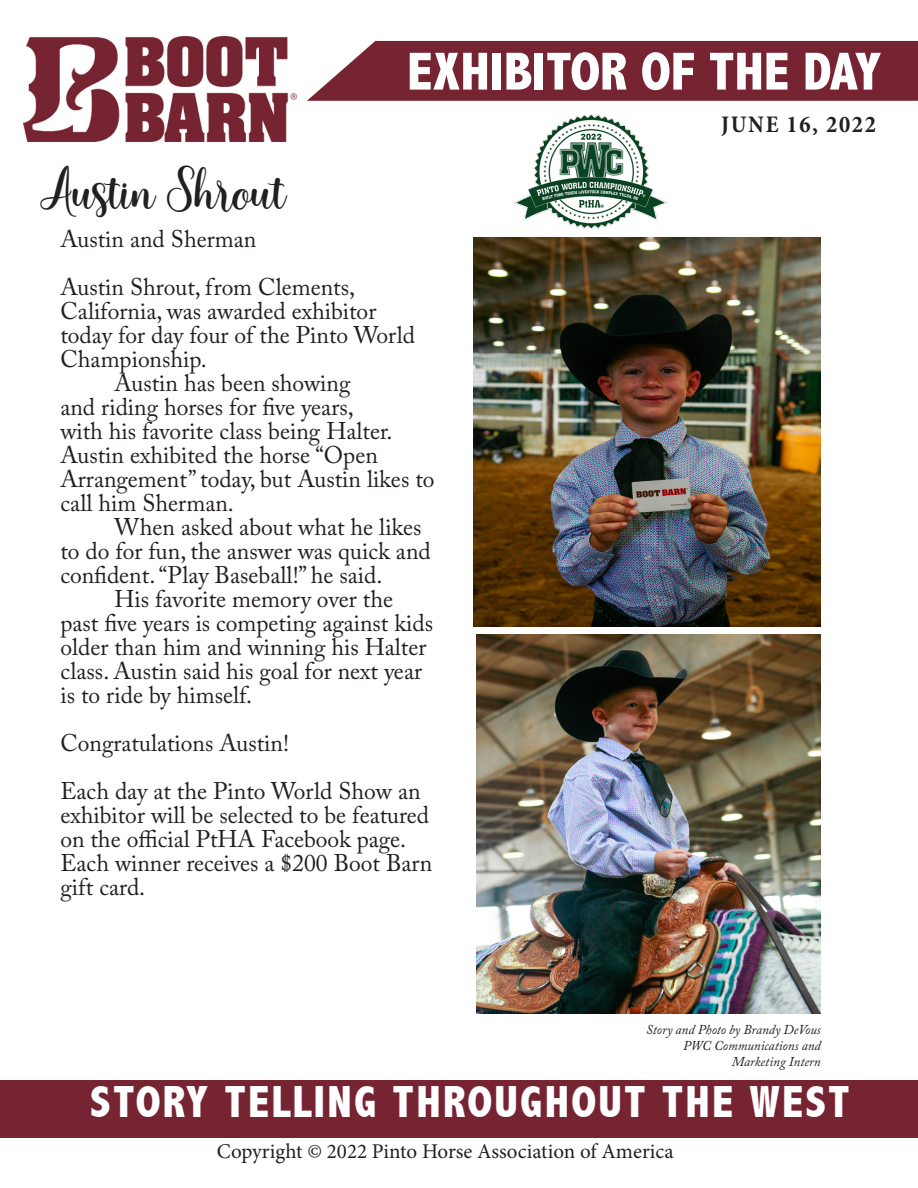
<style>
.page{position:relative;width:918px;height:1188px;background:#fff}
.page>*{position:absolute;margin:0;border:0;box-sizing:border-box;transform-origin:0 0}
.t1{font:800 condensed 54px "Abadi";color:#fff}
.t2{font:48px "mellisahella";color:#231f20}
.t3{font:800 condensed 45px "Abadi";letter-spacing:.05em;color:#fff}
.t4{font:24px/24px "Adobe Caslon Pro";color:#231f20}
.t5{font:700 condensed 24px "Minion Pro";letter-spacing:.07em;color:#231f20}
.t6{font:21px "Minion Pro";color:#231f20}
.t7{font:italic 13.5px "Adobe Caslon Pro";color:#231f20}
</style>
<div class="page">
<svg style="left:307px;top:41px;width:611px;height:60px;background:#7e303e"></svg>
<img style="left:23px;top:36px;width:274px;height:105px">
<div style="left:0;top:1080px;width:918px;height:58px;background:#762432"></div>
<img style="left:515px;top:114px;width:151px;height:115px">
<img style="left:473px;top:238px;width:348px;height:388px">
<img style="left:476px;top:635px;width:345px;height:378px">
<p class="t1" style="left:407px;top:40px;width:476px">EXHIBITOR OF THE DAY</p>
<p class="t2" style="left:40px;top:152px;width:247px">Austin Shrout</p>
<p class="t4" style="left:60px;top:227px;width:198px">Austin and Sherman</p>
<p class="t4" style="left:60px;top:275px;width:356px">Austin Shrout, from Clements,<br>California, was awarded exhibitor today for day four of the Pinto World<br>Championship.</p>
<p class="t4" style="left:60px;top:371px;width:376px;text-indent:54px">Austin has been showing<br>and riding horses for five years,<br>with his favorite class being Halter.<br>Austin exhibited the horse “Open<br>Arrangement” today, but Austin likes to call him Sherman.</p>
<p class="t4" style="left:60px;top:515px;width:372px;text-indent:54px">When asked about what he likes to do for fun, the answer was quick and confident. “Play Baseball!” he said.</p>
<p class="t4" style="left:60px;top:587px;width:374px;text-indent:54px">His favorite memory over the past five years is competing against kids older than him and winning his Halter class. Austin said his goal for next year is to ride by himself.</p>
<p class="t4" style="left:60px;top:731px;width:230px">Congratulations Austin!</p>
<p class="t4" style="left:60px;top:779px;width:373px">Each day at the Pinto World Show an exhibitor will be selected to be featured on the official PtHA Facebook page.<br>Each winner receives a $200 Boot Barn gift card.</p>
<p class="t5" style="left:721px;top:108px;width:156px">JUNE 16, 2022</p>
<p class="t7" style="left:646px;top:1021px;width:176px">Story and Photo by Brandy DeVous</p>
<p class="t7" style="left:683px;top:1038px;width:139px">PWC Communications and</p>
<p class="t7" style="left:732px;top:1054px;width:90px">Marketing Intern</p>
<p class="t3" style="left:90px;top:1076px;width:761px">STORY TELLING THROUGHOUT THE WEST</p>
<p class="t6" style="left:217px;top:1138px;width:459px">Copyright © 2022 Pinto Horse Association of America</p>
</div>
